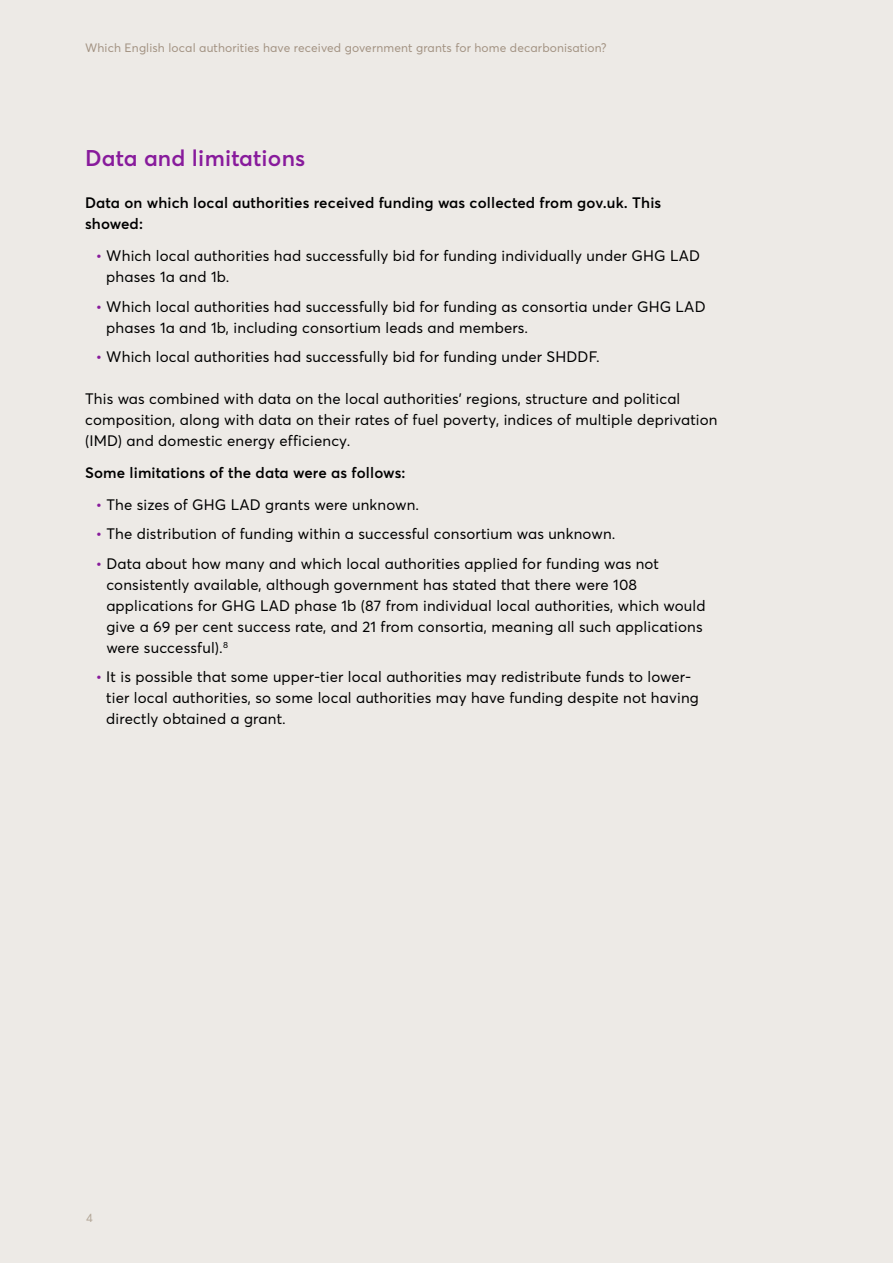
<style>
.page{position:relative;width:893px;height:1263px;background:#edeae6}
.page>*{position:absolute;margin:0;border:0;box-sizing:border-box;transform-origin:0 0}
.t1{font:600 22.5px "Averta";letter-spacing:.01em;color:#881b9c}
.t2{font:15px/21px "Averta";letter-spacing:.01em;color:#000}
.t3{font:600 15px/21px "Averta";letter-spacing:.01em;color:#000}
.t4{font:12px "Averta";letter-spacing:.01em;color:#a39383}
.t5{font:12px "Averta";color:#b4a899}
.s1{font-weight:600;color:#881b9c}
</style>
<div class="page">
<p class="t4" style="left:85px;top:40px;width:523px">Which English local authorities have received government grants for home decarbonisation?</p>
<h1 class="t1" style="left:85px;top:144px;width:222px">Data and limitations</h1>
<p class="t3" style="left:85px;top:193px;width:578px">Data on which local authorities received funding was collected from gov.uk. This showed:</p>
<p class="t2" style="left:106px;top:245px;width:595px;text-indent:-11px"><span class="s1">•</span> Which local authorities had successfully bid for funding individually under GHG LAD phases 1a and 1b.</p>
<p class="t2" style="left:106px;top:296px;width:601px;text-indent:-11px"><span class="s1">•</span> Which local authorities had successfully bid for funding as consortia under GHG LAD phases 1a and 1b, including consortium leads and members.</p>
<p class="t2" style="left:96px;top:346px;width:506px"><span class="s1">•</span> Which local authorities had successfully bid for funding under SHDDF.</p>
<p class="t2" style="left:85px;top:388px;width:634px">This was combined with data on the local authorities’ regions, structure and political composition, along with data on their rates of fuel poverty, indices of multiple deprivation (IMD) and domestic energy efficiency.</p>
<p class="t3" style="left:85px;top:462px;width:322px">Some limitations of the data were as follows:</p>
<p class="t2" style="left:96px;top:494px;width:325px"><span class="s1">•</span> The sizes of GHG LAD grants were unknown.</p>
<p class="t2" style="left:96px;top:523px;width:521px"><span class="s1">•</span> The distribution of funding within a successful consortium was unknown.</p>
<p class="t2" style="left:106px;top:553px;width:601px;text-indent:-11px"><span class="s1">•</span> Data about how many and which local authorities applied for funding was not consistently available, although government has stated that there were 108 applications for GHG LAD phase 1b (87 from individual local authorities, which would give a 69 per cent success rate, and 21 from consortia, meaning all such applications were successful).<sup>8</sup></p>
<p class="t2" style="left:106px;top:666px;width:594px;text-indent:-11px"><span class="s1">•</span> It is possible that some upper-tier local authorities may redistribute funds to lower&shy;tier local authorities, so some local authorities may have funding despite not having directly obtained a grant.</p>
<p class="t5" style="left:86px;top:1210px;width:8px">4</p>
</div>
